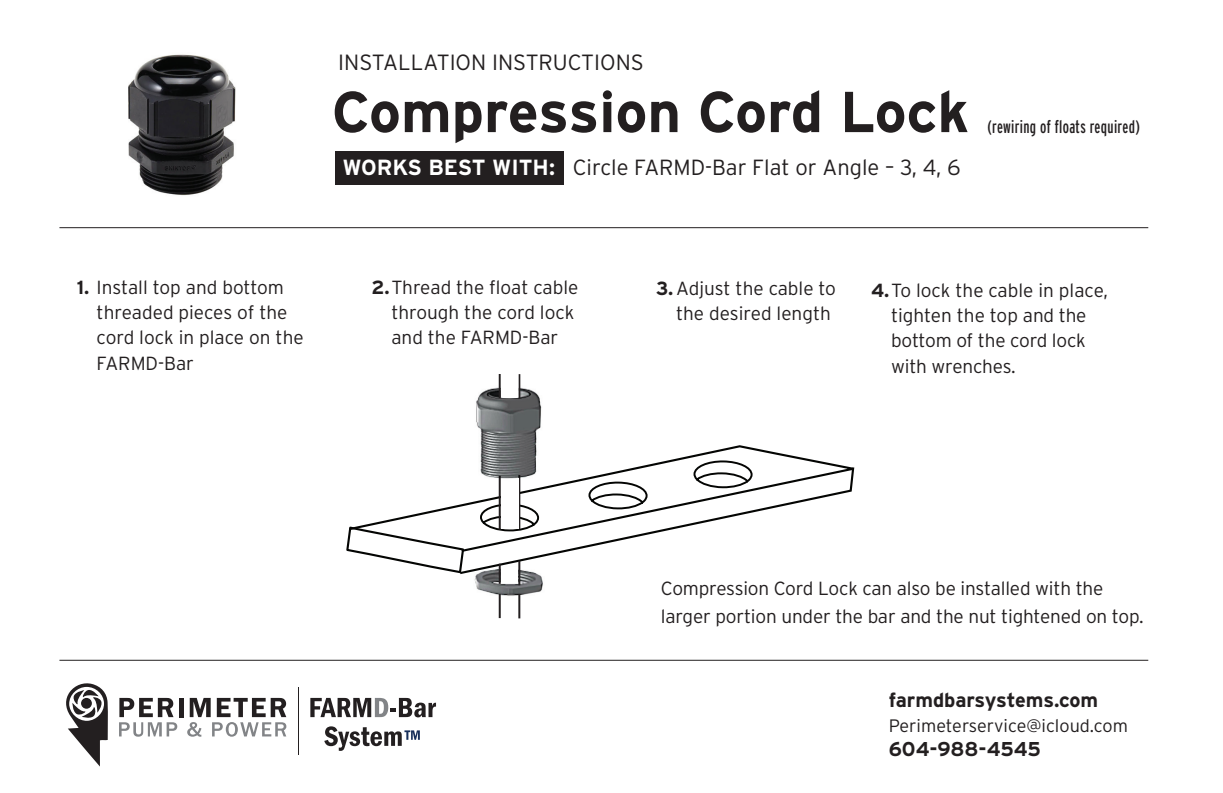
<style>
.page{position:relative;width:1223px;height:793px;background:#fff}
.page>*{position:absolute;margin:0;border:0;box-sizing:border-box;transform-origin:0 0}
.t1{font:700 57.6px "Interstate";color:#231f20}
.t2{font:300 22px "Interstate";color:#231f20}
.t3{font:700 20px "Interstate";color:#231f20}
.t4{font:300 19px/25.4px "Interstate";letter-spacing:-.01em;color:#231f20}
.t5{font:300 18px "Interstate";color:#231f20}
.t6{font:extra-condensed 18px "Interstate";letter-spacing:.02em;color:#231f20}
.s1{font-weight:700;color:#fff}
.s2{font-weight:700}
</style>
<div class="page">
<div style="left:335px;top:151px;width:229px;height:34px;background:#231f20"></div>
<hr style="left:59px;top:227px;width:1089px;height:1px;background:#231f20">
<hr style="left:59px;top:660px;width:1089px;height:1px;background:#231f20">
<div style="left:179px;top:698px;width:5px;height:19px;background:#231f20"></div>
<svg style="left:119px;top:698px;width:58px;height:39px"></svg>
<svg style="left:187px;top:698px;width:99px;height:39px"></svg>
<svg style="left:310px;top:698px;width:126px;height:19px"></svg>
<svg style="left:324px;top:726px;width:96px;height:25px"></svg>
<hr style="left:298px;top:687px;width:1px;height:68px;background:#231f20">
<svg style="left:66px;top:683px;width:42px;height:83px"></svg>
<img style="left:128px;top:54px;width:108px;height:142px">
<svg style="left:479px;top:605px;width:274px;height:56px"></svg>
<svg style="left:347px;top:446px;width:508px;height:128px"></svg>
<hr style="left:499px;top:476px;width:2px;height:54px;background:#231f20">
<hr style="left:518px;top:475px;width:2px;height:54px;background:#231f20">
<img style="left:467px;top:553px;width:83px;height:52px">
<hr style="left:499px;top:564px;width:2px;height:20px;background:#231f20">
<hr style="left:499px;top:594px;width:2px;height:24px;background:#231f20">
<hr style="left:518px;top:561px;width:2px;height:24px;background:#231f20">
<hr style="left:518px;top:594px;width:2px;height:24px;background:#231f20">
<div style="left:501px;top:567px;width:17px;height:15px;background:#fff"></div>
<div style="left:501px;top:478px;width:17px;height:50px;background:#fff"></div>
<img style="left:465px;top:380px;width:84px;height:104px">
<hr style="left:499px;top:374px;width:2px;height:24px;background:#231f20">
<hr style="left:518px;top:374px;width:2px;height:25px;background:#231f20">
<svg style="left:501px;top:380px;width:17px;height:18px"></svg>
<p class="t2" style="left:338px;top:50px;width:307px">INSTALLATION INSTRUCTIONS</p>
<h1 class="t1" style="left:332px;top:80px;width:639px">Compression Cord Lock</h1>
<p class="t2" style="left:342px;top:155px;width:620px"><span class="s1">WORKS BEST WITH:</span> Circle FARMD-Bar Flat or Angle – 3, 4, 6</p>
<p class="t6" style="left:987px;top:117px;width:154px">(rewiring of floats required)</p>
<p class="t4" style="left:97px;top:274px;width:209px;text-indent:-20px"><span class="s2">1.</span> Install top and bottom threaded pieces of the cord lock in place on the<br>FARMD-Bar</p>
<p class="t4" style="left:391px;top:274px;width:189px;text-indent:-20px"><span class="s2">2.</span>Thread the float cable through the cord lock and the FARMD-Bar</p>
<p class="t4" style="left:656px;top:275px;width:181px;text-align:right"><span class="s2">3.</span>Adjust the cable to the desired length</p>
<p class="t4" style="left:891px;top:277px;width:218px;text-indent:-20px"><span class="s2">4.</span>To lock the cable in place, tighten the top and the bottom of the cord lock with wrenches.</p>
<p class="t4" style="left:661px;top:573px;width:484px;line-height:28.8px">Compression Cord Lock can also be installed with the larger portion under the bar and the nut tightened on top.</p>
<p class="t3" style="left:889px;top:689px;width:211px">farmdbarsystems.com</p>
<p class="t5" style="left:889px;top:716px;width:241px">Perimeterservice@icloud.com</p>
<p class="t3" style="left:889px;top:738px;width:153px">604-988-4545</p>
</div>
